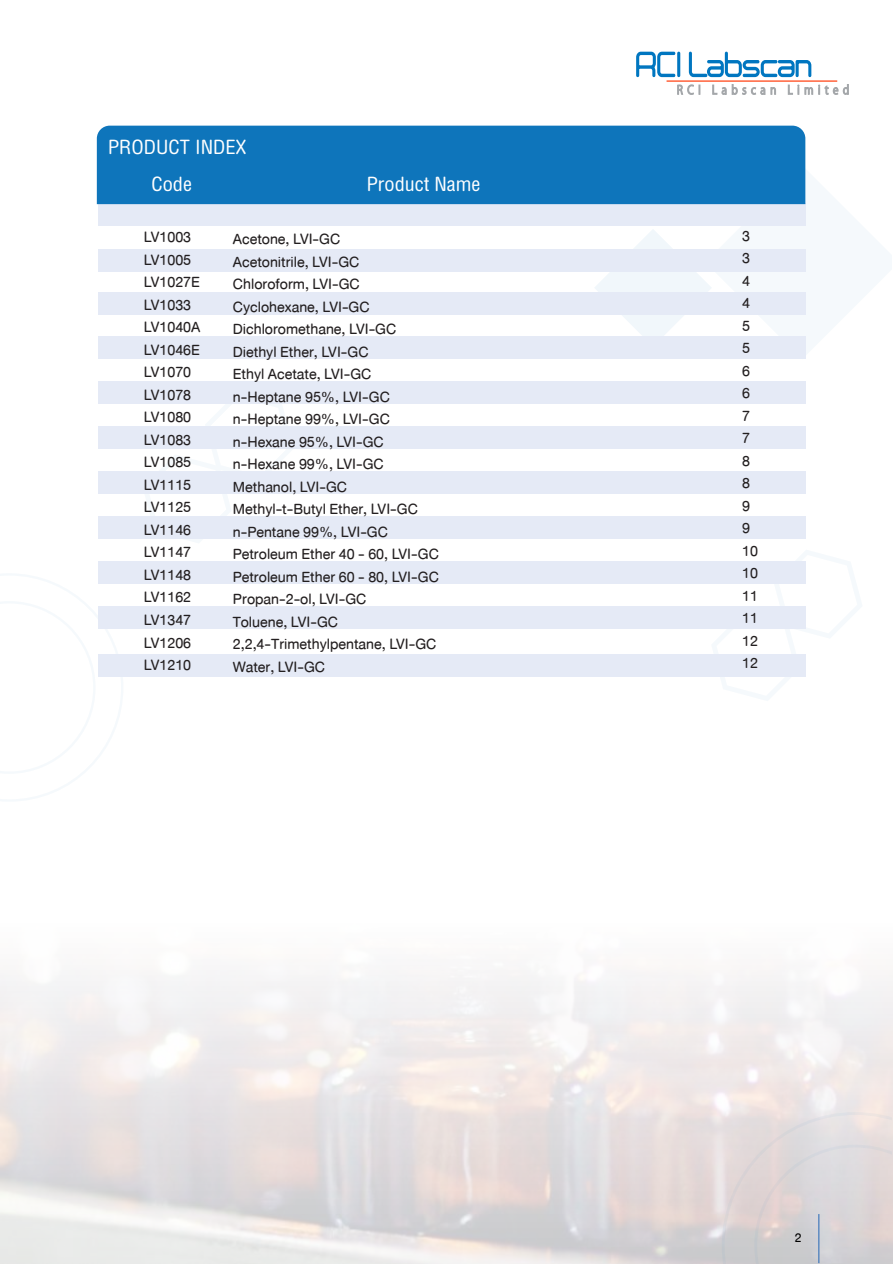
<style>
.page{position:relative;width:893px;height:1264px;background:#fff}
.page>*{position:absolute;margin:0;border:0;box-sizing:border-box;transform-origin:0 0}
.t1{font:27.9px/37.5px "font 00000000271 efd 22";color:#fff;text-align:center}
.t2{font:21px/22.5px "font 00000000271 efd 22";color:#231f20}
.t3{font:18px "font 00000000271 efd 22";color:#000}
</style>
<div class="page">
<img style="left:0;top:975px;width:893px;height:288px">
<svg style="left:722px;top:1111px;width:169px;height:151px;background:#dbd6d7"></svg>
<svg style="left:711px;top:561px;width:95px;height:116px"></svg>
<svg style="left:142px;top:403px;width:152px;height:136px"></svg>
<svg style="left:594px;top:165px;width:212px;height:194px"></svg>
<div style="left:118px;top:653px;width:708px;height:23px;background:#fff"></div>
<div style="left:98px;top:203px;width:707px;height:22px;background:#e5eaf6"></div>
<div style="left:98px;top:293px;width:707px;height:22px;background:#e5eaf6"></div>
<div style="left:98px;top:249px;width:707px;height:22px;background:#e5eaf6"></div>
<div style="left:98px;top:336px;width:707px;height:22px;background:#e5eaf6"></div>
<div style="left:98px;top:381px;width:707px;height:22px;background:#e5eaf6"></div>
<div style="left:98px;top:426px;width:707px;height:22px;background:#e5eaf6"></div>
<div style="left:98px;top:471px;width:707px;height:22px;background:#e5eaf6"></div>
<div style="left:98px;top:516px;width:707px;height:22px;background:#e5eaf6"></div>
<div style="left:98px;top:561px;width:707px;height:22px;background:#e5eaf6"></div>
<div style="left:98px;top:606px;width:707px;height:22px;background:#e5eaf6"></div>
<div style="left:98px;top:653px;width:707px;height:23px;background:#e5eaf6"></div>
<div style="left:97px;top:126px;width:708px;height:78px;background:#0e75bb"></div>
<svg style="left:677px;top:84px;width:172px;height:11px"></svg>
<svg style="left:636px;top:51px;width:43px;height:27px"></svg>
<div style="left:677px;top:52px;width:3px;height:25px;border:2px solid #0076c0"></div>
<svg style="left:688px;top:51px;width:124px;height:27px"></svg>
<hr style="left:666px;top:80px;width:171px;height:2px;background:#ff3b0a">
<h1 class="t1" style="left:108px;top:128px;width:139px">PRODUCT INDEX<br>Code</h1>
<h1 class="t1" style="left:367px;top:166px;width:115px">Product Name</h1>
<p class="t2" style="left:144px;top:224px;width:58px">LV1003<br>LV1005<br>LV1027E<br>LV1033<br>LV1040A<br>LV1046E<br>LV1070<br>LV1078<br>LV1080<br>LV1083<br>LV1085<br>LV1115<br>LV1125<br>LV1146<br>LV1147<br>LV1148<br>LV1162<br>LV1347<br>LV1206<br>LV1210</p>
<p class="t2" style="left:742px;top:222px;width:17px">3<br>3<br>4<br>4<br>5<br>5<br>6<br>6<br>7<br>7<br>8<br>8<br>9<br>9<br>10<br>10<br>11<br>11<br>12<br>12</p>
<p class="t2" style="left:233px;top:225px;width:208px">Acetone, LVI-GC<br>Acetonitrile, LVI-GC<br>Chloroform, LVI-GC<br>Cyclohexane, LVI-GC<br>Dichloromethane, LVI-GC<br>Diethyl Ether, LVI-GC<br>Ethyl Acetate, LVI-GC n-Heptane 95%, LVI-GC n-Heptane 99%, LVI-GC n-Hexane 95%, LVI-GC n-Hexane 99%, LVI-GC<br>Methanol, LVI-GC<br>Methyl-t-Butyl Ether, LVI-GC n-Pentane 99%, LVI-GC<br>Petroleum Ether 40 - 60, LVI-GC<br>Petroleum Ether 60 - 80, LVI-GC<br>Propan-2-ol, LVI-GC<br>Toluene, LVI-GC<br>2,2,4-Trimethylpentane, LVI-GC<br>Water, LVI-GC</p>
<p class="t3" style="left:795px;top:1226px;width:8px">2</p>
</div>
